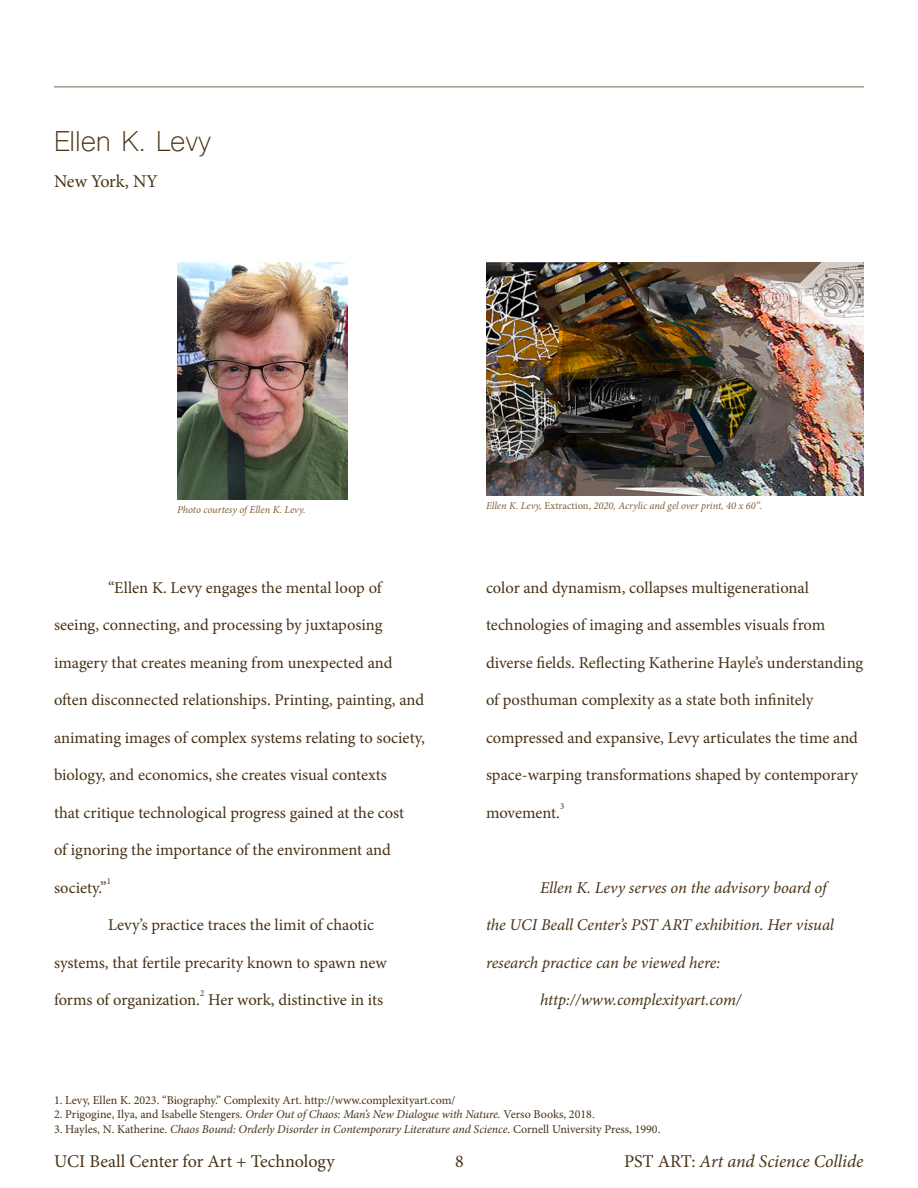
<style>
.page{position:relative;width:918px;height:1188px;background:#fff}
.page>*{position:absolute;margin:0;border:0;box-sizing:border-box;transform-origin:0 0}
.t1{font:27px "Shree Dev 0714";color:#493111}
.t2{font:18px "Minion Pro";color:#483216}
.t3{font:italic 18px "Minion Pro";letter-spacing:-.005em;color:#483216}
.t4{font:18px "Minion Pro";letter-spacing:-.01em;color:#483215}
.t5{font:16.5px "Minion Pro";color:#483114}
.t6{font:italic 16.5px "Minion Pro";letter-spacing:-.005em;color:#483114}
.t7{font:12px "Minion Pro";color:#483215}
.t8{font:italic 12px "Minion Pro";letter-spacing:-.005em;color:#483215}
.t9{font:italic 10.5px "Minion Pro";letter-spacing:-.005em;color:#815e38}
.t10{font:9px "Minion Pro";color:#483114}
.s1{font-style:normal}
.s2{font-style:italic}
</style>
<div class="page">
<hr style="left:54px;top:86px;width:810px;height:2px;background:#483215">
<img style="left:177px;top:262px;width:171px;height:237px">
<img style="left:486px;top:262px;width:378px;height:233px">
<p class="t1" style="left:54px;top:125px;width:159px">Ellen K. Levy</p>
<p class="t4" style="left:54px;top:169px;width:105px">New York, NY</p>
<p class="t9" style="left:177px;top:503px;width:130px">Photo courtesy of Ellen K. Levy.</p>
<p class="t5" style="left:108px;top:576px;width:275px">“Ellen K. Levy engages the mental loop of</p>
<p class="t5" style="left:54px;top:614px;width:330px">seeing, connecting, and processing by juxtaposing</p>
<p class="t5" style="left:54px;top:651px;width:340px">imagery that creates meaning from unexpected and</p>
<p class="t5" style="left:54px;top:689px;width:372px">often disconnected relationships. Printing, painting, and</p>
<p class="t5" style="left:54px;top:726px;width:372px">animating images of complex systems relating to society,</p>
<p class="t5" style="left:54px;top:764px;width:334px">biology, and economics, she creates visual contexts</p>
<p class="t5" style="left:54px;top:801px;width:352px">that critique technological progress gained at the cost</p>
<p class="t5" style="left:54px;top:839px;width:338px">of ignoring the importance of the environment and</p>
<p class="t5" style="left:54px;top:876px;width:54px">society.”</p>
<p class="t10" style="left:107px;top:875px;width:6px">1</p>
<p class="t5" style="left:108px;top:914px;width:268px">Levy’s practice traces the limit of chaotic</p>
<p class="t5" style="left:54px;top:951px;width:334px">systems, that fertile precarity known to spawn new</p>
<p class="t5" style="left:54px;top:989px;width:148px">forms of organization.</p>
<p class="t10" style="left:200px;top:987px;width:6px">2</p>
<p class="t5" style="left:208px;top:989px;width:177px">Her work, distinctive in its</p>
<p class="t9" style="left:486px;top:499px;width:278px">Ellen K. Levy, <span class="s1">Extraction,</span> 2020, Acrylic and gel over print, 40 x 60”.</p>
<p class="t5" style="left:486px;top:576px;width:325px">color and dynamism, collapses multigenerational</p>
<p class="t5" style="left:486px;top:614px;width:341px">technologies of imaging and assembles visuals from</p>
<p class="t5" style="left:486px;top:651px;width:379px">diverse fields. Reflecting Katherine Hayle’s understanding</p>
<p class="t5" style="left:486px;top:689px;width:329px">of posthuman complexity as a state both infinitely</p>
<p class="t5" style="left:486px;top:726px;width:374px">compressed and expansive, Levy articulates the time and</p>
<p class="t5" style="left:486px;top:764px;width:373px">space-warping transformations shaped by contemporary</p>
<p class="t5" style="left:486px;top:801px;width:76px">movement.</p>
<p class="t10" style="left:560px;top:800px;width:6px">3</p>
<p class="t6" style="left:540px;top:876px;width:288px">Ellen K. Levy serves on the advisory board of</p>
<p class="t6" style="left:486px;top:914px;width:350px">the UCI Beall Center’s PST ART exhibition. Her visual</p>
<p class="t6" style="left:486px;top:951px;width:236px">research practice can be viewed here:</p>
<p class="t6" style="left:540px;top:989px;width:203px">http://www.complexityart.com/</p>
<p class="t7" style="left:54px;top:1092px;width:403px">1. Levy, Ellen K. 2023. “Biography.” Complexity Art. http://www.complexityart.com/</p>
<p class="t7" style="left:54px;top:1106px;width:542px">2. Prigogine, Ilya, and Isabelle Stengers. <span class="s2">Order Out of Chaos: Man’s New Dialogue with Nature.</span> Verso Books, 2018.</p>
<p class="t8" style="left:54px;top:1121px;width:608px"><span class="s1">3. Hayles, N. Katherine.</span> Chaos Bound: Orderly Disorder in Contemporary Literature and Science<span class="s1">. Cornell University Press, 1990.</span></p>
<p class="t2" style="left:54px;top:1150px;width:282px">UCI Beall Center for Art + Technology</p>
<p class="t2" style="left:455px;top:1150px;width:10px">8</p>
<p class="t3" style="left:624px;top:1149px;width:241px"><span class="s1">PST ART:</span> Art and Science Collide</p>
</div>
